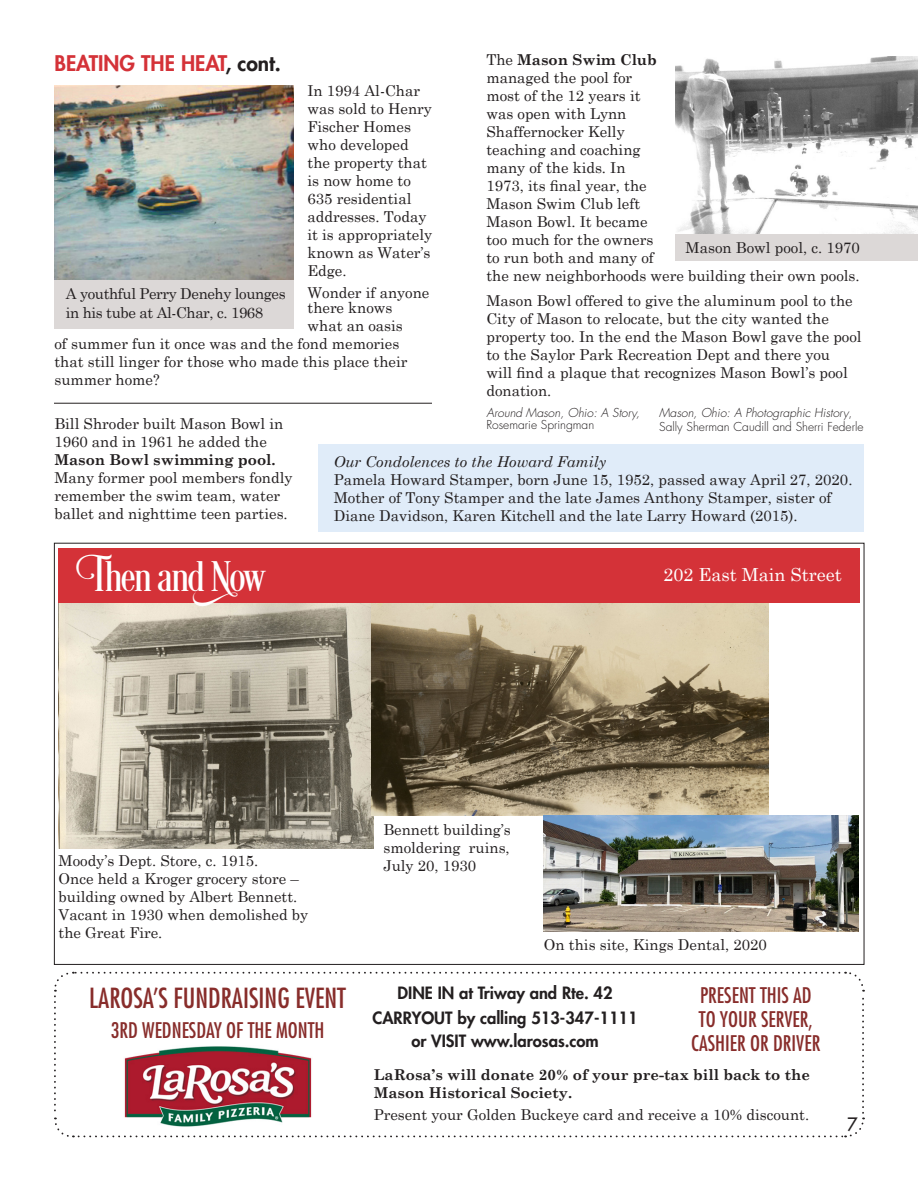
<style>
.page{position:relative;width:918px;height:1188px;background:#fff}
.page>*{position:absolute;margin:0;border:0;box-sizing:border-box;transform-origin:0 0}
.Chapter_number{font:44.1px "Desire Basic";color:#fff}
.t1{font:condensed 27px "Futura";color:#882d2b}
.t2{font:condensed 21px/24px "Futura";color:#882d2b;text-align:center}
.Body_Copy{font:800 21px "Futura";color:#d43238}
.t3{font:18px "Century Schoolbook";color:#fff}
.subhead{font:18px "Futura";color:#231f20}
.subhead-2{font:800 16.5px/22.5px "Futura";color:#231f20;text-align:center}
.Body_Copy-2{font:15px/18px "Century Schoolbook";color:#231f20}
.Body_Copy-3{font:700 15px/18px "Century Schoolbook";color:#231f20}
.Body_Copy-4{font:15px/19.5px "Century Schoolbook";letter-spacing:-.025em;color:#231f20}
.Byline{font:300 12px/13.5px "Futura";color:#231f20}
.Byline-2{font:italic 300 12px/12px "Futura";color:#231f20}
.s1{font-weight:700}
.s2{color:#231f20}
.s3{font-style:normal}
.s4{font-style:italic}
.s5{font-family:"Desire Uppercase 1"}
</style>
<div class="page">
<svg style="left:54px;top:971px;width:811px;height:167px"></svg>
<img style="left:123px;top:1045px;width:189px;height:83px">
<hr style="left:54px;top:403px;width:378px;height:1px;background:#231f20">
<img style="left:675px;top:56px;width:243px;height:178px">
<div style="left:675px;top:234px;width:243px;height:27px;background:#dcd8d7"></div>
<img style="left:54px;top:85px;width:240px;height:195px">
<div style="left:54px;top:280px;width:240px;height:49px;background:#dcd8d7"></div>
<img style="left:58px;top:603px;width:315px;height:245px">
<img style="left:372px;top:603px;width:397px;height:212px">
<div style="left:58px;top:548px;width:802px;height:55px;background:#d43238"></div>
<div style="left:318px;top:445px;width:546px;height:87px;background:#e0ecf9"></div>
<img style="left:544px;top:815px;width:315px;height:117px">
<p class="Body_Copy-2" style="left:486px;top:50px;width:375px">The <span class="s1">Mason Swim Club<br></span>managed the pool for<br>most of the 12 years it<br>was open with Lynn<br>Shaffernocker Kelly<br>teaching and coaching<br>many of the kids. In<br>1973, its final year, the<br>Mason Swim Club left<br>Mason Bowl. It became<br>too much for the owners<br>to run both and many of<br>the new neighborhoods were building their own pools.</p>
<p class="Body_Copy-2" style="left:486px;top:291px;width:377px">Mason Bowl offered to give the aluminum pool to the City of Mason to relocate, but the city wanted the property too. In the end the Mason Bowl gave the pool to the Saylor Park Recreation Dept and there you<br>will find a plaque that recognizes Mason Bowl’s pool donation.</p>
<p class="Body_Copy" style="left:54px;top:49px;width:228px">BEATING THE HEAT<span class="s2">, cont.</span></p>
<p class="Body_Copy-2" style="left:308px;top:81px;width:126px">In 1994 Al-Char was sold to Henry<br>Fischer Homes who developed the property that is now home to<br>635 residential addresses. Today it is appropriately known as Water’s<br>Edge.</p>
<p class="Body_Copy-2" style="left:308px;top:285px;width:123px;line-height:15px">Wonder if anyone there knows</p>
<p class="Body_Copy-2" style="left:54px;top:316px;width:355px;text-indent:253px">what an oasis of summer fun it once was and the fond memories that still linger for those who made this place their summer home?</p>
<p class="Body_Copy-2" style="left:54px;top:414px;width:240px">Bill Shroder built Mason Bowl in<br>1960 and in 1961 he added the<br><span class="s1">Mason Bowl swimming pool.<br></span>Many former pool members fondly remember the swim team, water ballet and nighttime teen parties.</p>
<p class="Body_Copy-2" style="left:686px;top:238px;width:176px">Mason Bowl pool, c. 1970</p>
<p class="Body_Copy-4" style="left:66px;top:283px;width:221px">A youthful Perry Denehy lounges in his tube at Al-Char, c. 1968</p>
<p class="Byline-2" style="left:486px;top:407px;width:155px">Around Mason, Ohio: A Story,<br><span class="s3">Rosemarie Springman</span></p>
<p class="Byline" style="left:659px;top:406px;width:206px"><span class="s4">Mason, Ohio: A Photographic History</span>,<br>Sally Sherman Caudill and Sherri Federle</p>
<p class="Body_Copy-2" style="left:334px;top:452px;width:520px"><span class="s4">Our Condolences to the Howard Family<br></span>Pamela Howard Stamper, born June 15, 1952, passed away April 27, 2020.<br>Mother of Tony Stamper and the late James Anthony Stamper, sister of Diane Davidson, Karen Kitchell and the late Larry Howard (2015).</p>
<p class="Chapter_number" style="left:78px;top:550px;width:188px"><span class="s5">T</span>hen and <span class="s5">N</span>ow</p>
<p class="t3" style="left:663px;top:563px;width:180px">202 East Main Street</p>
<p class="Body_Copy-2" style="left:59px;top:852px;width:251px">Moody’s Dept. Store, c. 1915.<br>Once held a Kroger grocery store – building owned by Albert Bennett.<br>Vacant in 1930 when demolished by the Great Fire.</p>
<p class="t1" style="left:89px;top:981px;width:258px">LAROSA’S FUNDRAISING EVENT</p>
<p class="t2" style="left:111px;top:1018px;width:215px">3RD WEDNESDAY OF THE MONTH</p>
<p class="Body_Copy-2" style="left:383px;top:820px;width:129px;text-align:justify">Bennett building’s smoldering ruins, July 20, 1930</p>
<p class="Body_Copy-2" style="left:544px;top:935px;width:224px">On this site, Kings Dental, 2020</p>
<p class="subhead-2" style="left:398px;top:982px;width:217px">DINE IN at Triway and Rte. 42</p>
<p class="subhead-2" style="left:373px;top:1006px;width:267px">CARRYOUT by calling 513-347-1111 or VISIT www.larosas.com</p>
<p class="t2" style="left:691px;top:983px;width:131px">PRESENT THIS AD<br>TO YOUR SERVER,<br>CASHIER OR DRIVER</p>
<p class="Body_Copy-3" style="left:374px;top:1065px;width:438px">LaRosa’s will donate 20% of your pre-tax bill back to the<br>Mason Historical Society.</p>
<p class="Body_Copy-2" style="left:374px;top:1106px;width:437px">Present your Golden Buckeye card and receive a 10% discount.</p>
<p class="subhead" style="left:847px;top:1112px;width:12px">7</p>
</div>
